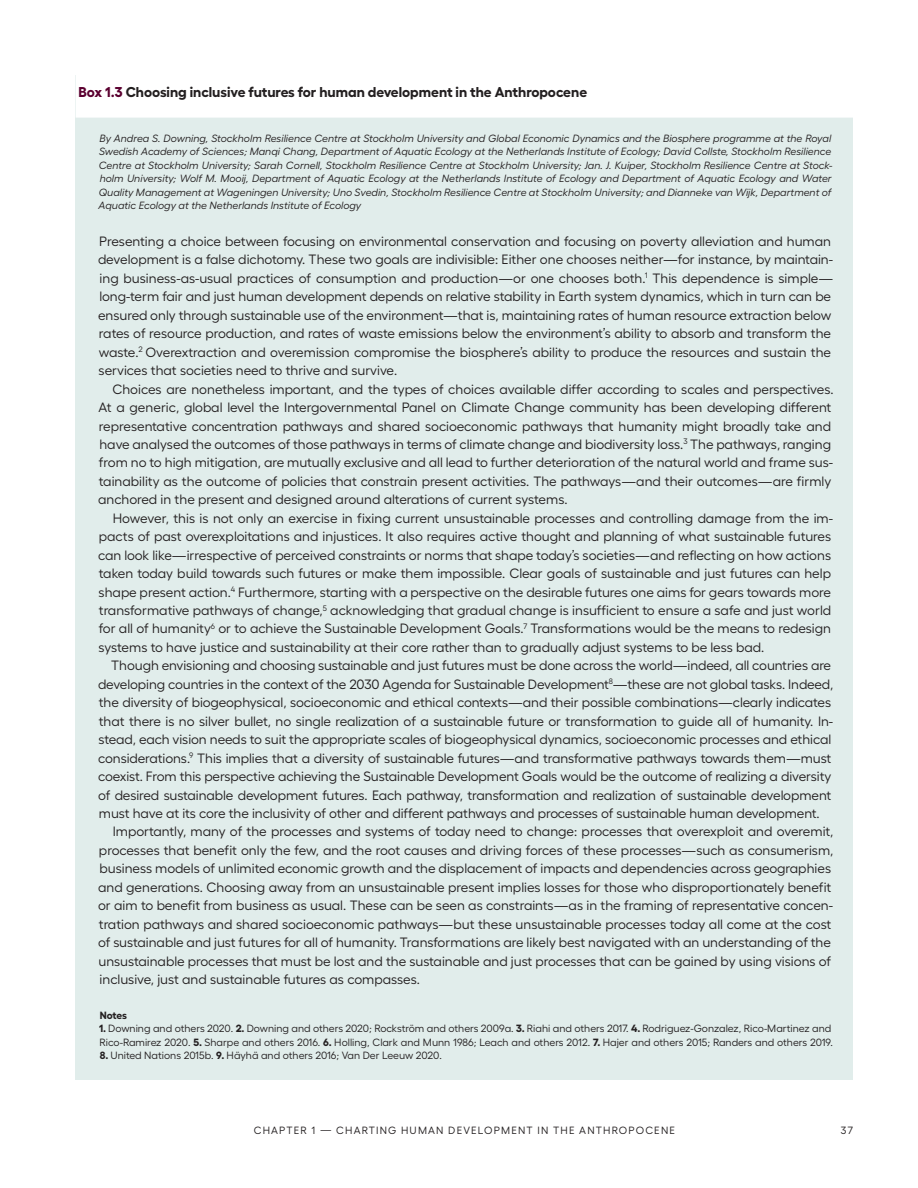
<style>
.page{position:relative;width:918px;height:1188px;background:#fff}
.page>*{position:absolute;margin:0;border:0;box-sizing:border-box;transform-origin:0 0}
.box_title_part_1{font:700 14.25px "Fellix";color:#231f20}
.Box_Body__Fellix_R_9{font:13.5px/18.5px "Fellix";color:#231f20}
.box_source{font:italic 10.5px/13.5px "Fellix";color:#231f20;text-align:justify}
.Box_Notes__Fellix_R{font:10.5px/13.5px "Fellix";color:#231f20}
.box_notes_heading{font:700 10.5px "Fellix";letter-spacing:-.015em;color:#231f20}
.s1{color:#5b0030}
.s2{font-weight:700}
</style>
<div class="page">
<div style="left:76px;top:76px;width:777px;height:1004px;background:#e1edeb"></div>
<div style="left:76px;top:74px;width:777px;height:44px;background:#fff"></div>
<p class="box_title_part_1" style="left:79px;top:80px;width:510px"><span class="s1">Box 1.3</span> Choosing inclusive futures for human development in the Anthropocene</p>
<p class="box_source" style="left:99px;top:130px;width:735px">By Andrea S. Downing, Stockholm Resilience Centre at Stockholm University and Global Economic Dynamics and the Biosphere programme at the Royal Swedish Academy of Sciences; Manqi Chang, Department of Aquatic Ecology at the Netherlands Institute of Ecology; David Collste, Stockholm Resilience Centre at Stockholm University; Sarah Cornell, Stockholm Resilience Centre at Stockholm University; Jan. J. Kuiper, Stockholm Resilience Centre at Stock&shy;holm University; Wolf M. Mooij, Department of Aquatic Ecology at the Netherlands Institute of Ecology and Department of Aquatic Ecology and Water Quality Management at Wageningen University; Uno Svedin, Stockholm Resilience Centre at Stockholm University; and Dianneke van Wijk, Department of Aquatic Ecology at the Netherlands Institute of Ecology</p>
<p class="Box_Body__Fellix_R_9" style="left:98px;top:231px;width:737px">Presenting a choice between focusing on environmental conservation and focusing on poverty alleviation and human development is a false dichotomy. These two goals are indivisible: Either one chooses neither—for instance, by maintain‑ ing business-as-usual practices of consumption and production—or one chooses both.<sup>1</sup> This dependence is simple— long-term fair and just human development depends on relative stability in Earth system dynamics, which in turn can be ensured only through sustainable use of the environment—that is, maintaining rates of human resource extraction below rates of resource production, and rates of waste emissions below the environment’s ability to absorb and transform the waste.<sup>2</sup> Overextraction and overemission compromise the biosphere’s ability to produce the resources and sustain the services that societies need to thrive and survive.</p>
<p class="Box_Body__Fellix_R_9" style="left:98px;top:378px;width:737px;text-indent:14px">Choices are nonetheless important, and the types of choices available differ according to scales and perspectives.<br>At a generic, global level the Intergovernmental Panel on Climate Change community has been developing different representative concentration pathways and shared socioeconomic pathways that humanity might broadly take and have analysed the outcomes of those pathways in terms of climate change and biodiversity loss.<sup>3</sup> The pathways, ranging from no to high mitigation, are mutually exclusive and all lead to further deterioration of the natural world and frame sus‑ tainability as the outcome of policies that constrain present activities. The pathways—and their outcomes—are firmly anchored in the present and designed around alterations of current systems.</p>
<p class="Box_Body__Fellix_R_9" style="left:98px;top:507px;width:737px;text-indent:15px">However, this is not only an exercise in fixing current unsustainable processes and controlling damage from the im‑ pacts of past overexploitations and injustices. It also requires active thought and planning of what sustainable futures can look like—irrespective of perceived constraints or norms that shape today’s societies—and reflecting on how actions taken today build towards such futures or make them impossible. Clear goals of sustainable and just futures can help shape present action.<sup>4</sup> Furthermore, starting with a perspective on the desirable futures one aims for gears towards more transformative pathways of change,<sup>5</sup> acknowledging that gradual change is insufficient to ensure a safe and just world for all of humanity<sup>6</sup> or to achieve the Sustainable Development Goals.<sup>7</sup> Transformations would be the means to redesign systems to have justice and sustainability at their core rather than to gradually adjust systems to be less bad.</p>
<p class="Box_Body__Fellix_R_9" style="left:98px;top:655px;width:737px;text-indent:13px">Though envisioning and choosing sustainable and just futures must be done across the world—indeed, all countries are developing countries in the context of the 2030 Agenda for Sustainable Development<sup>8</sup>—these are not global tasks. Indeed, the diversity of biogeophysical, socioeconomic and ethical contexts—and their possible combinations—clearly indicates that there is no silver bullet, no single realization of a sustainable future or transformation to guide all of humanity. In‑ stead, each vision needs to suit the appropriate scales of biogeophysical dynamics, socioeconomic processes and ethical considerations.<sup>9</sup> This implies that a diversity of sustainable futures—and transformative pathways towards them—must coexist. From this perspective achieving the Sustainable Development Goals would be the outcome of realizing a diversity of desired sustainable development futures. Each pathway, transformation and realization of sustainable development must have at its core the inclusivity of other and different pathways and processes of sustainable human development.</p>
<p class="Box_Body__Fellix_R_9" style="left:98px;top:821px;width:737px;text-indent:15px">Importantly, many of the processes and systems of today need to change: processes that overexploit and overemit, processes that benefit only the few, and the root causes and driving forces of these processes—such as consumerism, business models of unlimited economic growth and the displacement of impacts and dependencies across geographies and generations. Choosing away from an unsustainable present implies losses for those who disproportionately benefit or aim to benefit from business as usual. These can be seen as constraints—as in the framing of representative concen‑ tration pathways and shared socioeconomic pathways—but these unsustainable processes today all come at the cost of sustainable and just futures for all of humanity. Transformations are likely best navigated with an understanding of the unsustainable processes that must be lost and the sustainable and just processes that can be gained by using visions of inclusive, just and sustainable futures as compasses.</p>
<p class="box_notes_heading" style="left:100px;top:1006px;width:29px">Notes</p>
<p class="Box_Notes__Fellix_R" style="left:99px;top:1021px;width:735px"><span class="s2">1.</span> Downing and others 2020. <span class="s2">2.</span> Downing and others 2020; Rockström and others 2009a. <span class="s2">3.</span> Riahi and others 2017. <span class="s2">4.</span> Rodriguez-Gonzalez, Rico-Martinez and<br>Rico-Ramirez 2020. <span class="s2">5.</span> Sharpe and others 2016. <span class="s2">6.</span> Holling, Clark and Munn 1986; Leach and others 2012. <span class="s2">7.</span> Hajer and others 2015; Randers and others 2019.</p>
<p class="Box_Notes__Fellix_R" style="left:100px;top:1048px;width:344px"><span class="s2">8.</span> United Nations 2015b. <span class="s2">9.</span> Häyhä and others 2016; Van Der Leeuw 2020.</p>
<p class="Box_Notes__Fellix_R" style="left:254px;top:1123px;width:18px">Chapter</p>
<p class="Box_Notes__Fellix_R" style="left:312px;top:1123px;width:42px">1 — Charting</p>
<p class="Box_Notes__Fellix_R" style="left:401px;top:1123px;width:10px">human</p>
<p class="Box_Notes__Fellix_R" style="left:448px;top:1123px;width:9px">development</p>
<p class="Box_Notes__Fellix_R" style="left:538px;top:1123px;width:24px">in the</p>
<p class="Box_Notes__Fellix_R" style="left:579px;top:1123px;width:17px">Anthropocene</p>
<p class="Box_Notes__Fellix_R" style="left:841px;top:1123px;width:14px">37</p>
</div>
